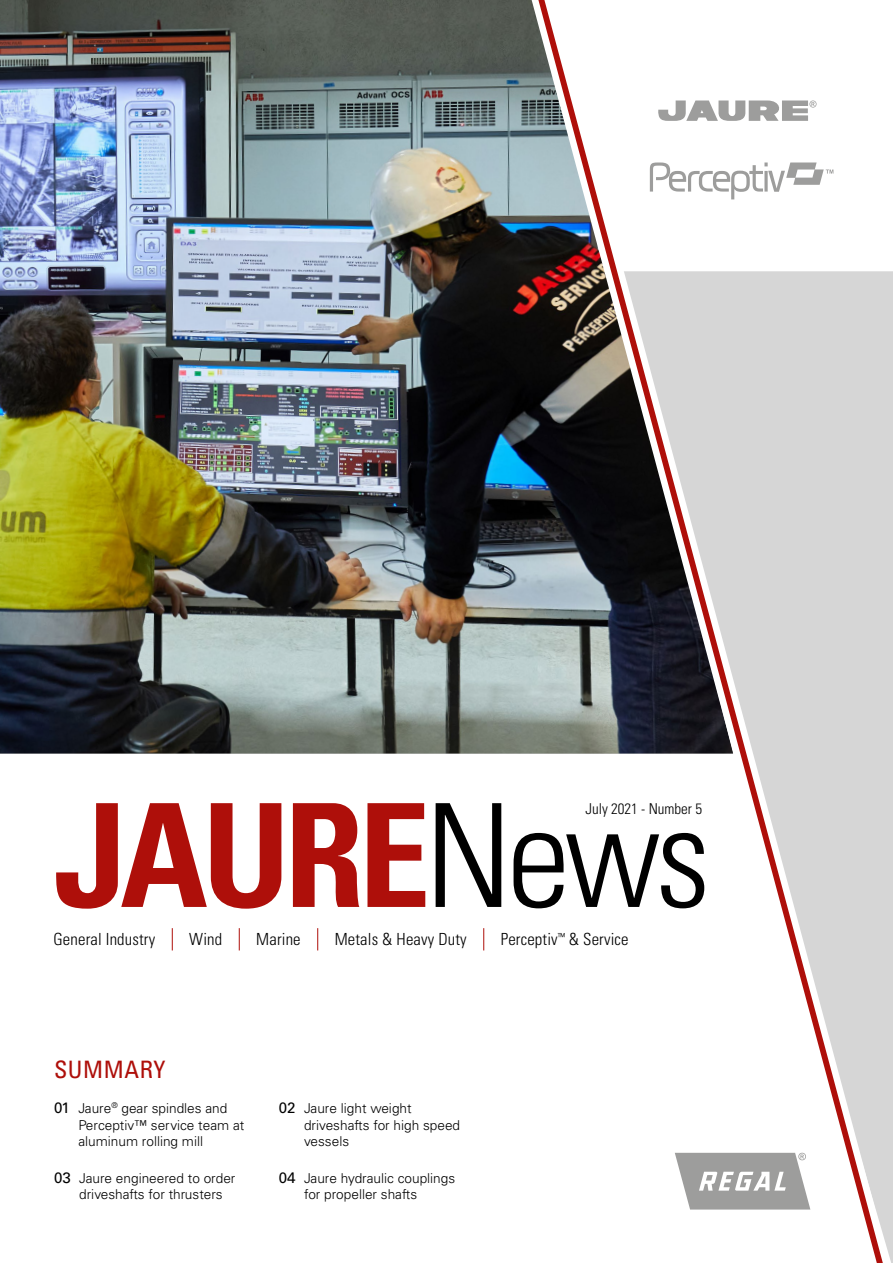
<style>
.page{position:relative;width:893px;height:1263px;background:#fff}
.page>*{position:absolute;margin:0;border:0;box-sizing:border-box;transform-origin:0 0}
.t1{font:700 condensed 143.7px "Univers LT Std";letter-spacing:-.04em;color:#ae0f0a}
.t2{font:condensed 24px "Univers LT Std";letter-spacing:.025em;color:#ae0f0a}
.t3{font:300 condensed 16.65px "Univers LT Std";letter-spacing:.01em;color:#000}
.t4{font:300 condensed 15px "Univers LT Std";color:#000}
.t5{font:300 13.65px/16.6px "Univers LT Std";color:#000}
.s1{font-weight:300;color:#000}
.s2{font-weight:400;font-size:15.15px}
</style>
<div class="page">
<svg style="left:172px;top:928px;width:1px;height:22px"></svg>
<svg style="left:239px;top:928px;width:1px;height:22px"></svg>
<svg style="left:317px;top:928px;width:1px;height:22px"></svg>
<svg style="left:483px;top:928px;width:1px;height:22px"></svg>
<img style="left:0;top:0;width:513px;height:753px">
<svg style="left:513px;top:0;width:380px;height:1263px"></svg>
<svg style="left:530px;top:0;width:361px;height:1263px"></svg>
<p class="t4" style="left:585px;top:799px;width:118px">July 2021 - Number 5</p>
<h1 class="t1" style="left:54px;top:768px;width:658px">JAURE<span class="s1">News</span></h1>
<p class="t3" style="left:53px;top:929px;width:103px">General Industry</p>
<p class="t3" style="left:189px;top:929px;width:34px">Wind</p>
<p class="t3" style="left:256px;top:929px;width:46px">Marine</p>
<p class="t3" style="left:335px;top:929px;width:133px">Metals &amp; Heavy Duty</p>
<p class="t3" style="left:501px;top:929px;width:129px">Perceptiv<sup>™</sup> &amp; Service</p>
<h2 class="t2" style="left:54px;top:1054px;width:113px">SUMMARY</h2>
<p class="t5" style="left:78px;top:1100px;width:168px;text-indent:-24px"><span class="s2">01</span> Jaure<sup>®</sup> gear spindles and<br>Perceptiv™ service team at aluminum rolling mill</p>
<p class="t5" style="left:79px;top:1169px;width:158px;text-indent:-25px"><span class="s2">03</span> Jaure engineered to order driveshafts for thrusters</p>
<p class="t5" style="left:304px;top:1100px;width:158px;text-indent:-25px"><span class="s2">02</span> Jaure light weight driveshafts for high speed vessels</p>
<p class="t5" style="left:304px;top:1169px;width:153px;text-indent:-25px"><span class="s2">04</span> Jaure hydraulic couplings for propeller shafts</p>
</div>
